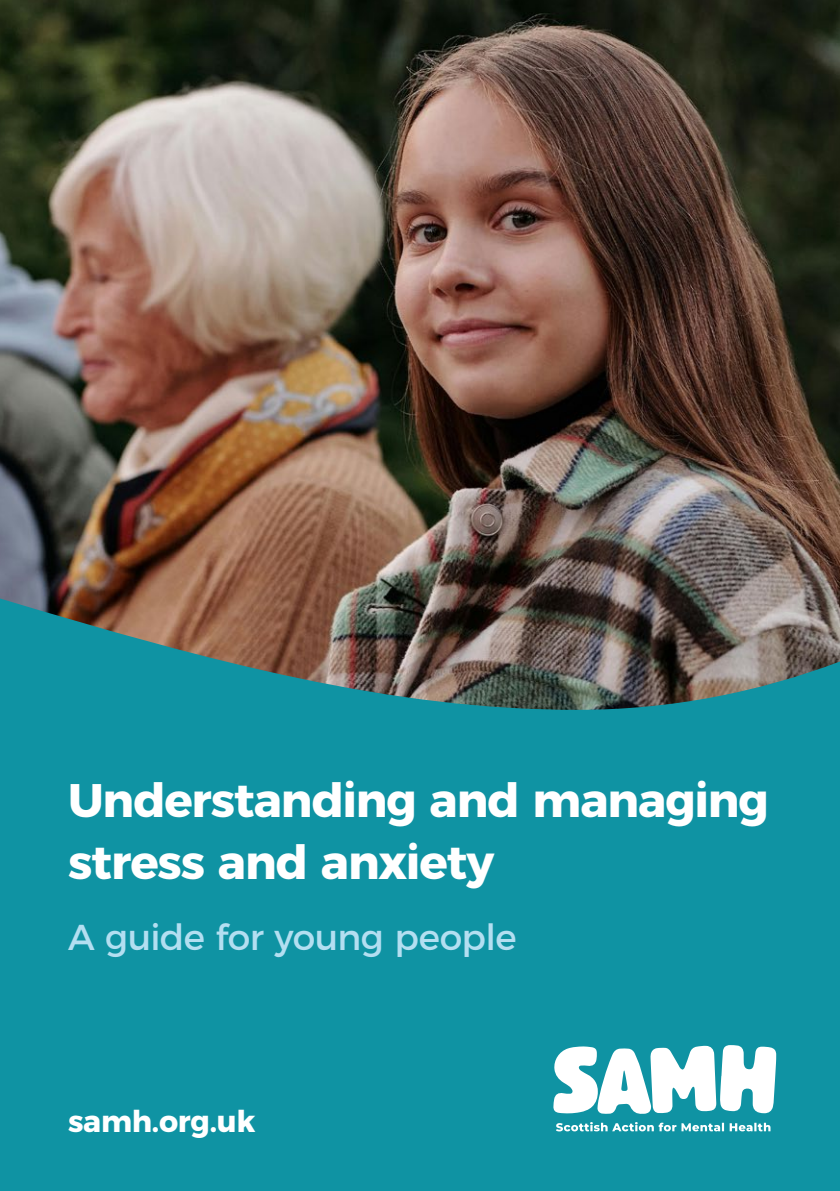
<style>
.page{position:relative;width:840px;height:1191px;background:#fff}
.page>*{position:absolute;margin:0;border:0;box-sizing:border-box;transform-origin:0 0}
.t1{font:700 47px/62px "Montserrat";letter-spacing:-.025em;color:#fff}
.t2{font:36px "Montserrat";letter-spacing:-.015em;color:#b3dff1}
.t3{font:700 30px "Montserrat";letter-spacing:-.01em;color:#fff}
</style>
<div class="page">
<div style="left:0;top:0;width:839px;height:1191px;background:#0f93a3"></div>
<img style="left:0;top:0;width:839px;height:710px">
<svg style="left:553px;top:1045px;width:222px;height:69px"></svg>
<svg style="left:556px;top:1122px;width:214px;height:9px"></svg>
<p class="t1" style="left:68px;top:765px;width:702px">Understanding and managing stress and anxiety</p>
<p class="t2" style="left:68px;top:908px;width:450px">A guide for young people</p>
<p class="t3" style="left:68px;top:1096px;width:189px">samh.org.uk</p>
</div>
